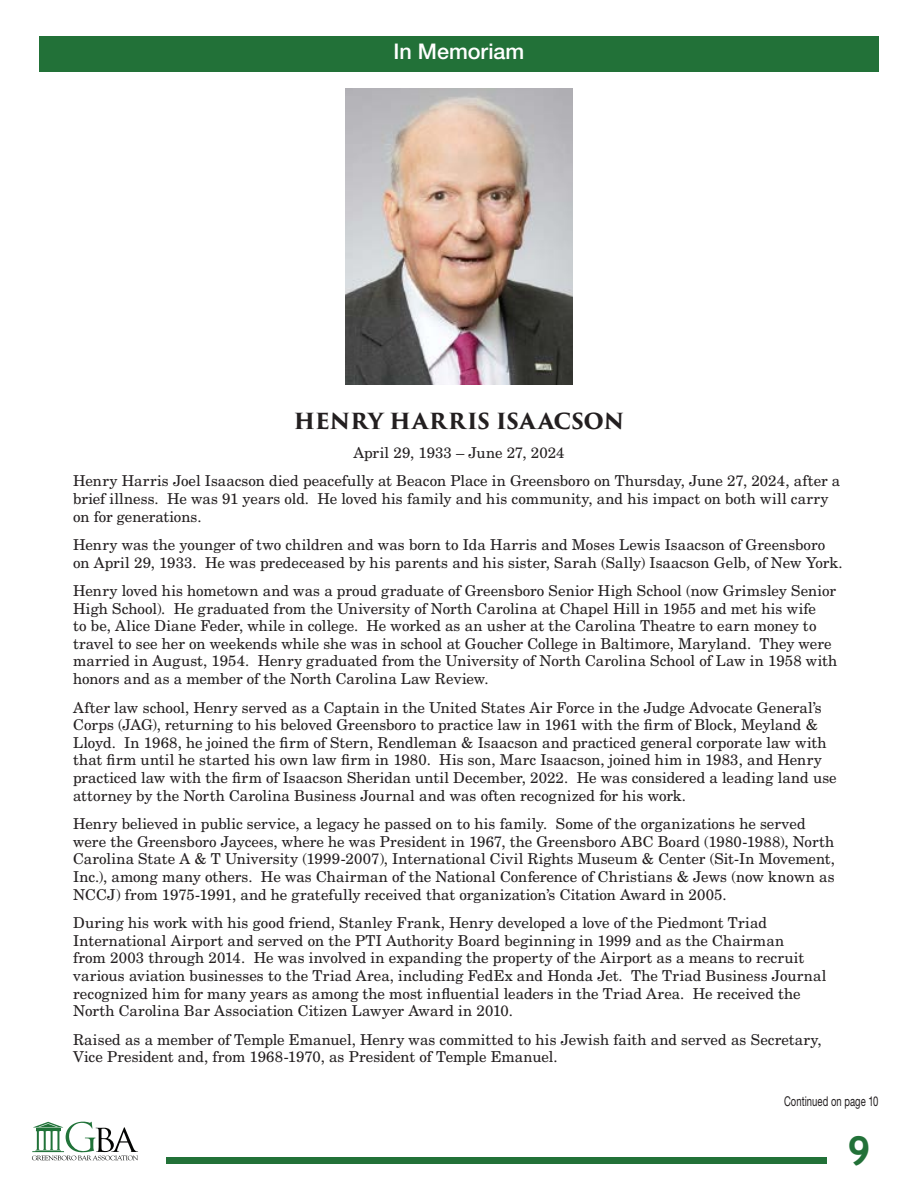
<style>
.page{position:relative;width:918px;height:1188px;background:#fff}
.page>*{position:absolute;margin:0;border:0;box-sizing:border-box;transform-origin:0 0}
.PullQuote{font:700 40.5px "Trebuchet MS";color:#227138}
.Memorial_Name{font:700 21.6px "Trajan Pro 3";letter-spacing:.005em;color:#231f20}
.In_Memorial_Title{font:500 21.6px "Helvetica Neue LT Std";color:#fff}
.Memorial_txt{font:15px/17.7px "New Century Schlbk LT Std";letter-spacing:.005em;color:#231f20}
.Cont{font:13.5px "Helvetica Neue LT Std";letter-spacing:.01em;color:#231f20;scale:.7 1}
</style>
<div class="page">
<svg style="left:33px;top:1160px;width:105px;height:1px"></svg>
<svg style="left:32px;top:1121px;width:106px;height:39px"></svg>
<div style="left:166px;top:1157px;width:660px;height:7px;background:#227138"></div>
<div style="left:39px;top:36px;width:840px;height:36px;background:#227138"></div>
<img style="left:345px;top:89px;width:228px;height:296px">
<p class="In_Memorial_Title" style="left:394px;top:38px;width:132px">In Memoriam</p>
<p class="Memorial_Name" style="left:294px;top:406px;width:332px">HENRY HARRIS ISAACSON</p>
<p class="Memorial_txt" style="left:353px;top:444px;width:213px">April 29, 1933 – June 27, 2024</p>
<p class="Memorial_txt" style="left:73px;top:472px;width:769px">Henry Harris Joel Isaacson died peacefully at Beacon Place in Greensboro on Thursday, June 27, 2024, after a brief illness. He was 91 years old. He loved his family and his community, and his impact on both will carry on for generations.</p>
<p class="Memorial_txt" style="left:73px;top:536px;width:771px">Henry was the younger of two children and was born to Ida Harris and Moses Lewis Isaacson of Greensboro on April 29, 1933. He was predeceased by his parents and his sister, Sarah (Sally) Isaacson Gelb, of New York.</p>
<p class="Memorial_txt" style="left:73px;top:582px;width:766px">Henry loved his hometown and was a proud graduate of Greensboro Senior High School (now Grimsley Senior High School). He graduated from the University of North Carolina at Chapel Hill in 1955 and met his wife<br>to be, Alice Diane Feder, while in college. He worked as an usher at the Carolina Theatre to earn money to travel to see her on weekends while she was in school at Goucher College in Baltimore, Maryland. They were married in August, 1954. Henry graduated from the University of North Carolina School of Law in 1958 with honors and as a member of the North Carolina Law Review.</p>
<p class="Memorial_txt" style="left:73px;top:698px;width:765px">After law school, Henry served as a Captain in the United States Air Force in the Judge Advocate General’s Corps (JAG), returning to his beloved Greensboro to practice law in 1961 with the firm of Block, Meyland &amp; Lloyd. In 1968, he joined the firm of Stern, Rendleman &amp; Isaacson and practiced general corporate law with that firm until he started his own law firm in 1980. His son, Marc Isaacson, joined him in 1983, and Henry practiced law with the firm of Isaacson Sheridan until December, 2022. He was considered a leading land use attorney by the North Carolina Business Journal and was often recognized for his work.</p>
<p class="Memorial_txt" style="left:73px;top:815px;width:763px">Henry believed in public service, a legacy he passed on to his family. Some of the organizations he served were the Greensboro Jaycees, where he was President in 1967, the Greensboro ABC Board (1980-1988), North Carolina State A &amp; T University (1999-2007), International Civil Rights Museum &amp; Center (Sit-In Movement, Inc.), among many others. He was Chairman of the National Conference of Christians &amp; Jews (now known as NCCJ) from 1975-1991, and he gratefully received that organization’s Citation Award in 2005.</p>
<p class="Memorial_txt" style="left:73px;top:914px;width:755px">During his work with his good friend, Stanley Frank, Henry developed a love of the Piedmont Triad International Airport and served on the PTI Authority Board beginning in 1999 and as the Chairman<br>from 2003 through 2014. He was involved in expanding the property of the Airport as a means to recruit various aviation businesses to the Triad Area, including FedEx and Honda Jet. The Triad Business Journal recognized him for many years as among the most influential leaders in the Triad Area. He received the North Carolina Bar Association Citizen Lawyer Award in 2010.</p>
<p class="Memorial_txt" style="left:73px;top:1030px;width:750px">Raised as a member of Temple Emanuel, Henry was committed to his Jewish faith and served as Secretary,<br>Vice President and, from 1968-1970, as President of Temple Emanuel.</p>
<p class="Cont" style="left:784px;top:1093px;width:137px">Continued on page 10</p>
<p class="PullQuote" style="left:847px;top:1125px;width:25px">9</p>
</div>
